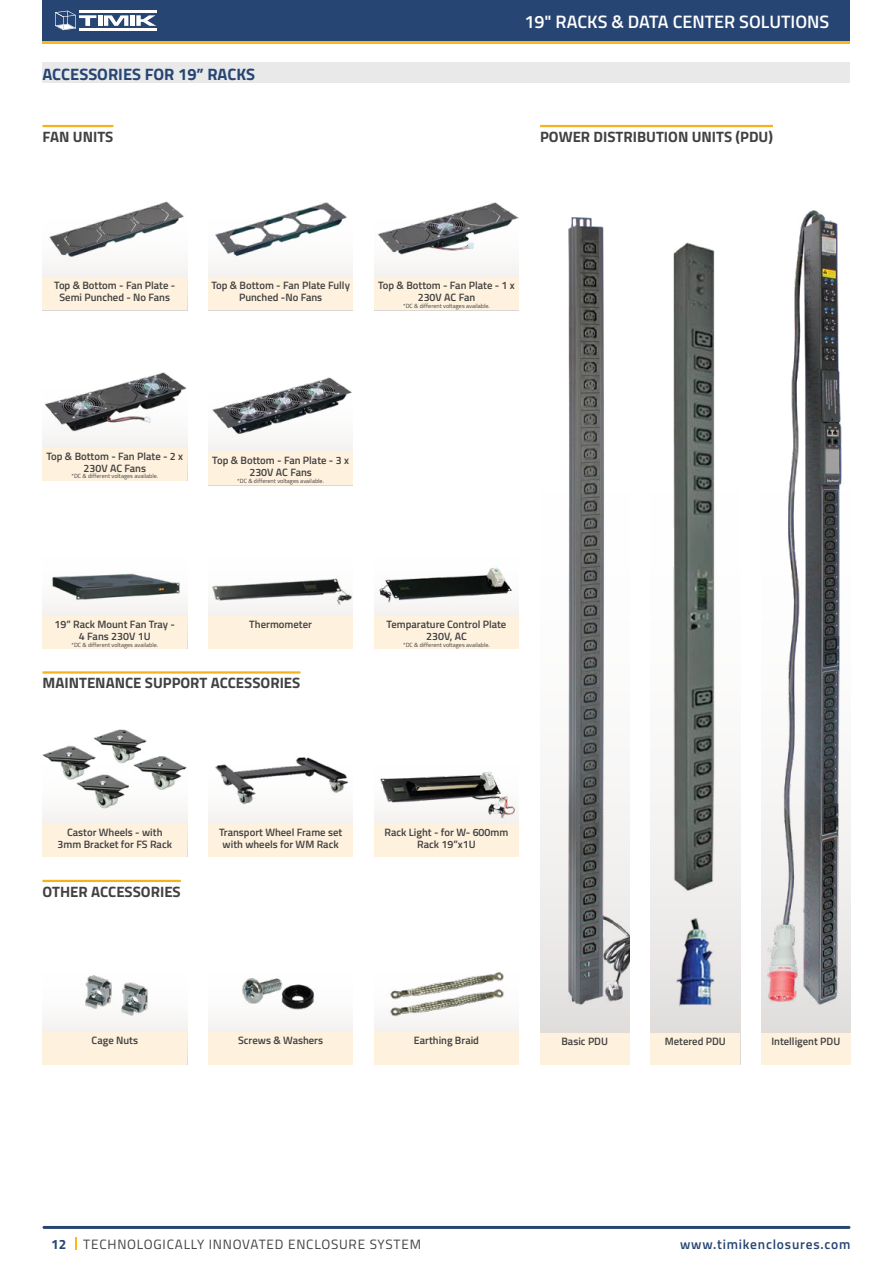
<style>
.page{position:relative;width:893px;height:1263px;background:#fff}
.page>*{position:absolute;margin:0;border:0;box-sizing:border-box;transform-origin:0 0}
.t1{font:600 18px "Titillium Web";color:#fff}
.Heading_01{font:700 16.5px "Titillium Web";color:#264572}
.Heading_02_RIGHT_SID{font:700 15px "Titillium Web";color:#414042}
.t2{font:13.5px "Titillium Web";letter-spacing:.06em;color:#414042}
.t3{font:600 13.5px "Titillium Web";letter-spacing:.055em;color:#274573}
.t4{font:700 13.5px "Titillium Web";color:#264572}
.Heading_02_LEFTSIDE{font:600 10.65px/12px "Titillium Web";color:#414042;text-align:center}
.Heading_02_LEFTSIDE-2{font:6px "Titillium Web";letter-spacing:.005em;color:#414042}
</style>
<div class="page">
<div style="left:43px;top:0;width:807px;height:43px;background:#274573"></div>
<hr style="left:43px;top:1226px;width:807px;height:3px;background:#274573">
<svg style="left:75px;top:1237px;width:2px;height:12px"></svg>
<hr style="left:43px;top:41px;width:807px;height:2px;background:#fcb716">
<svg style="left:55px;top:11px;width:101px;height:19px"></svg>
<img style="left:761px;top:210px;width:89px;height:823px">
<div style="left:761px;top:1033px;width:89px;height:32px;background:#fef1dd"></div>
<img style="left:651px;top:242px;width:89px;height:791px">
<div style="left:651px;top:1033px;width:89px;height:32px;background:#fef1dd"></div>
<img style="left:540px;top:217px;width:89px;height:816px">
<div style="left:540px;top:1033px;width:89px;height:32px;background:#fef1dd"></div>
<div style="left:43px;top:63px;width:807px;height:20px;background:#e9e9ea"></div>
<img style="left:43px;top:201px;width:144px;height:76px">
<div style="left:43px;top:277px;width:144px;height:33px;background:#fef1dd"></div>
<img style="left:43px;top:573px;width:144px;height:43px">
<div style="left:43px;top:616px;width:144px;height:33px;background:#fef1dd"></div>
<img style="left:208px;top:578px;width:145px;height:38px">
<div style="left:208px;top:616px;width:145px;height:33px;background:#fef1dd"></div>
<img style="left:374px;top:567px;width:145px;height:49px">
<div style="left:374px;top:616px;width:145px;height:33px;background:#fef1dd"></div>
<img style="left:208px;top:202px;width:145px;height:75px">
<div style="left:208px;top:277px;width:145px;height:33px;background:#fef1dd"></div>
<img style="left:43px;top:729px;width:144px;height:95px">
<div style="left:43px;top:824px;width:144px;height:33px;background:#fef1dd"></div>
<img style="left:208px;top:757px;width:145px;height:67px">
<div style="left:208px;top:824px;width:145px;height:33px;background:#fef1dd"></div>
<img style="left:374px;top:771px;width:145px;height:86px">
<div style="left:374px;top:824px;width:145px;height:32px;background:#fef1dd"></div>
<img style="left:43px;top:975px;width:144px;height:57px">
<div style="left:43px;top:1032px;width:144px;height:33px;background:#fef1dd"></div>
<img style="left:208px;top:978px;width:145px;height:54px">
<div style="left:208px;top:1032px;width:145px;height:33px;background:#fef1dd"></div>
<img style="left:374px;top:972px;width:145px;height:60px">
<div style="left:374px;top:1032px;width:145px;height:33px;background:#fef1dd"></div>
<img style="left:374px;top:202px;width:145px;height:75px">
<div style="left:374px;top:277px;width:145px;height:33px;background:#fef1dd"></div>
<img style="left:43px;top:372px;width:144px;height:76px">
<div style="left:43px;top:448px;width:144px;height:32px;background:#fef1dd"></div>
<img style="left:208px;top:377px;width:145px;height:75px">
<div style="left:208px;top:452px;width:145px;height:33px;background:#fef1dd"></div>
<hr style="left:43px;top:125px;width:70px;height:2px;background:#f4b21b">
<hr style="left:43px;top:671px;width:257px;height:3px;background:#f4b21b">
<hr style="left:43px;top:880px;width:138px;height:2px;background:#f4b21b">
<hr style="left:540px;top:125px;width:233px;height:2px;background:#f4b21b">
<h1 class="Heading_01" style="left:43px;top:62px;width:214px">ACCESSORIES FOR 19” RACKS</h1>
<h1 class="Heading_02_RIGHT_SID" style="left:43px;top:125px;width:72px">FAN UNITS</h1>
<h1 class="t1" style="left:524px;top:8px;width:306px">19" RACKS &amp; DATA CENTER SOLUTIONS</h1>
<h1 class="Heading_02_RIGHT_SID" style="left:540px;top:125px;width:234px">POWER DISTRIBUTION UNITS (PDU)</h1>
<h1 class="Heading_02_LEFTSIDE" style="left:54px;top:279px;width:123px">Top &amp; Bottom - Fan Plate -<br>Semi Punched - No Fans</h1>
<h1 class="Heading_02_LEFTSIDE" style="left:211px;top:279px;width:140px">Top &amp; Bottom - Fan Plate Fully<br>Punched -No Fans</h1>
<h1 class="Heading_02_LEFTSIDE" style="left:378px;top:279px;width:138px">Top &amp; Bottom - Fan Plate - 1 x<br>230V AC Fan</h1>
<h1 class="Heading_02_LEFTSIDE-2" style="left:403px;top:301px;width:88px">*DC &amp; different voltages available.</h1>
<h1 class="Heading_02_LEFTSIDE" style="left:46px;top:449px;width:138px">Top &amp; Bottom - Fan Plate - 2 x<br>230V AC Fans</h1>
<h1 class="Heading_02_LEFTSIDE-2" style="left:71px;top:472px;width:88px">*DC &amp; different voltages available.</h1>
<h1 class="Heading_02_LEFTSIDE" style="left:212px;top:454px;width:138px">Top &amp; Bottom - Fan Plate - 3 x<br>230V AC Fans</h1>
<h1 class="Heading_02_LEFTSIDE-2" style="left:237px;top:476px;width:88px">*DC &amp; different voltages available.</h1>
<h1 class="Heading_02_LEFTSIDE" style="left:55px;top:618px;width:122px">19” Rack Mount Fan Tray -</h1>
<h1 class="Heading_02_LEFTSIDE" style="left:79px;top:630px;width:73px">4 Fans 230V 1U</h1>
<h1 class="Heading_02_LEFTSIDE-2" style="left:71px;top:640px;width:88px">*DC &amp; different voltages available.</h1>
<h1 class="Heading_02_LEFTSIDE" style="left:249px;top:618px;width:64px">Thermometer</h1>
<h1 class="Heading_02_LEFTSIDE" style="left:387px;top:618px;width:121px">Temparature Control Plate<br>230V, AC</h1>
<h1 class="Heading_02_LEFTSIDE-2" style="left:403px;top:640px;width:88px">*DC &amp; different voltages available.</h1>
<h1 class="Heading_02_RIGHT_SID" style="left:43px;top:672px;width:259px">MAINTENANCE SUPPORT ACCESSORIES</h1>
<h1 class="Heading_02_LEFTSIDE" style="left:67px;top:825px;width:97px">Castor Wheels - with</h1>
<h1 class="Heading_02_LEFTSIDE" style="left:58px;top:837px;width:116px">3mm Bracket for FS Rack</h1>
<h1 class="Heading_02_LEFTSIDE" style="left:219px;top:825px;width:125px">Transport Wheel Frame set with wheels for WM Rack</h1>
<h1 class="Heading_02_LEFTSIDE" style="left:385px;top:825px;width:125px">Rack Light - for W- 600mm<br>Rack 19”x1U</h1>
<h1 class="Heading_02_RIGHT_SID" style="left:43px;top:880px;width:140px">OTHER ACCESSORIES</h1>
<h1 class="Heading_02_LEFTSIDE" style="left:92px;top:1034px;width:48px">Cage Nuts</h1>
<h1 class="Heading_02_LEFTSIDE" style="left:238px;top:1034px;width:86px">Screws &amp; Washers</h1>
<h1 class="Heading_02_LEFTSIDE" style="left:414px;top:1034px;width:67px">Earthing Braid</h1>
<h1 class="Heading_02_LEFTSIDE" style="left:561px;top:1035px;width:48px">Basic PDU</h1>
<h1 class="Heading_02_LEFTSIDE" style="left:665px;top:1035px;width:62px">Metered PDU</h1>
<h1 class="Heading_02_LEFTSIDE" style="left:771px;top:1035px;width:70px">Intelligent PDU</h1>
<p class="t4" style="left:51px;top:1233px;width:17px">12</p>
<p class="t2" style="left:83px;top:1234px;width:339px">TECHNOLOGICALLY INNOVATED ENCLOSURE SYSTEM</p>
<p class="t3" style="left:680px;top:1234px;width:172px">www.timikenclosures.com</p>
</div>
